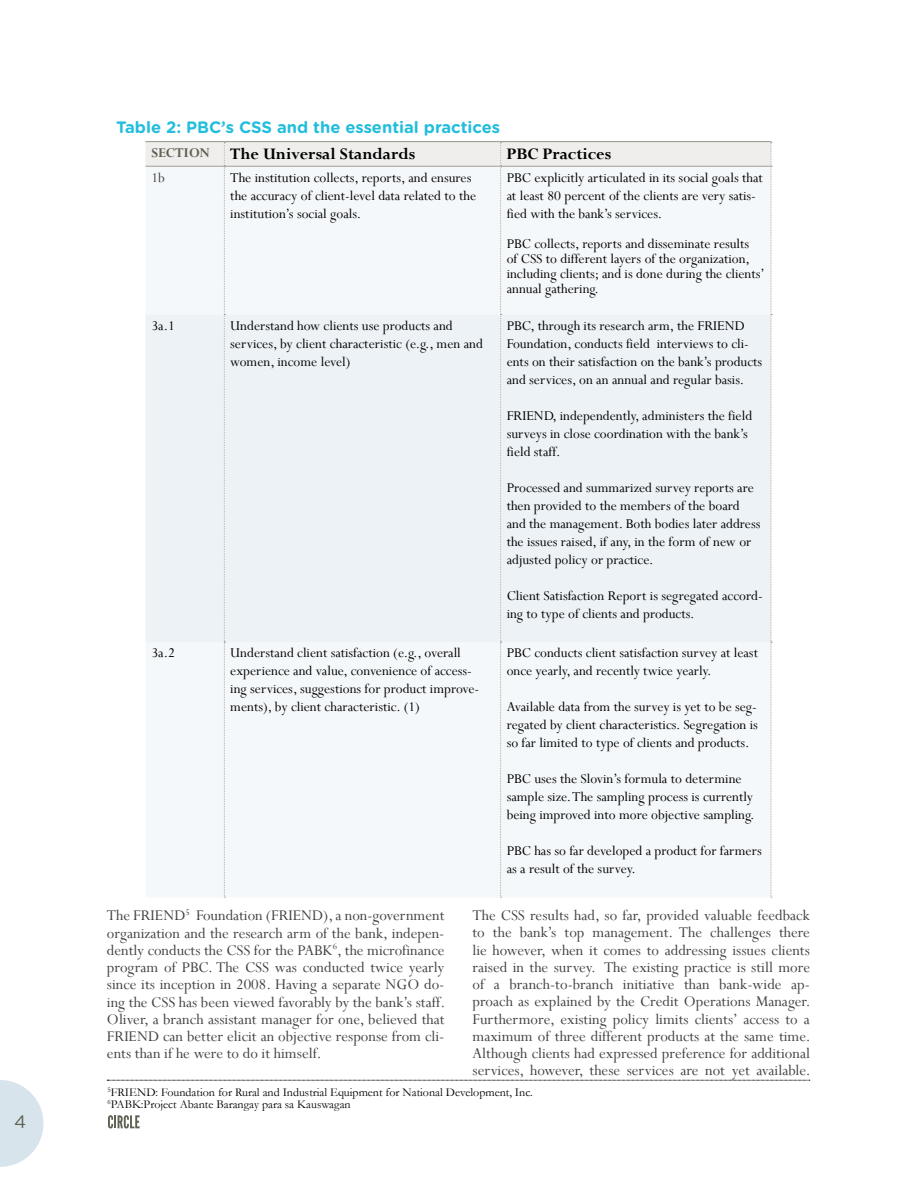
<style>
.page{position:relative;width:918px;height:1188px;background:#fff}
.page>*{position:absolute;margin:0;border:0;box-sizing:border-box;transform-origin:0 0}
.t1{font:700 18px "Perpetua";color:#000}
.t2{font:18px "Gotham Rounded";color:#5f6152}
.t3{font:16.5px/17.2px "Perpetua";color:#414042;text-align:justify}
.t4{font:700 16.5px "Gotham Rounded";color:#22bedc}
.t5{font:15px/18px "Perpetua";color:#000}
.t6{font:15px "Perpetua";color:#414042}
.t7{font:12px/12px "Garamond";color:#000}
.s1{font-size:15px;color:#5f6152}
</style>
<div class="page">
<svg style="left:0;top:1080px;width:43px;height:87px"></svg>
<svg style="left:108px;top:1115px;width:32px;height:13px"></svg>
<hr style="left:145px;top:141px;width:79px;height:1px;background:#a09f95">
<hr style="left:224px;top:141px;width:277px;height:1px;background:#a09f95">
<hr style="left:501px;top:141px;width:270px;height:1px;background:#a09f95">
<div style="left:145px;top:142px;width:627px;height:756px;background:#f5f8fa"></div>
<hr style="left:224px;top:166px;width:277px;height:1px;background:#a09f95">
<hr style="left:501px;top:166px;width:270px;height:1px;background:#a09f95">
<svg style="left:107px;top:1080px;width:703px;height:1px"></svg>
<p class="t2" style="left:14px;top:1109px;width:14px">4</p>
<p class="t4" style="left:116px;top:115px;width:385px">Table 2: PBC’s CSS and the essential practices</p>
<p class="t1" style="left:151px;top:142px;width:265px"><span class="s1">Section</span> The Universal Standards</p>
<p class="t1" style="left:507px;top:142px;width:106px">PBC Practices</p>
<p class="t6" style="left:151px;top:168px;width:15px">1b</p>
<p class="t5" style="left:230px;top:168px;width:247px">The institution collects, reports, and ensures the accuracy of client-level data related to the institution’s social goals.</p>
<p class="t5" style="left:507px;top:168px;width:258px">PBC explicitly articulated in its social goals that at least 80 percent of the clients are very satis&shy;fied with the bank’s services.</p>
<p class="t5" style="left:507px;top:236px;width:260px;line-height:15px">PBC collects, reports and disseminate results<br>of CSS to different layers of the organization, including clients; and is done during the clients’ annual gathering.</p>
<p class="t5" style="left:151px;top:316px;width:25px">3a.1</p>
<p class="t5" style="left:230px;top:316px;width:254px">Understand how clients use products and services, by client characteristic (e.g., men and women, income level)</p>
<p class="t5" style="left:507px;top:316px;width:257px">PBC, through its research arm, the FRIEND Foundation, conducts field interviews to cli&shy;ents on their satisfaction on the bank’s products and services, on an annual and regular basis.</p>
<p class="t5" style="left:507px;top:406px;width:247px">FRIEND, independently, administers the field surveys in close coordination with the bank’s field staff.</p>
<p class="t5" style="left:507px;top:478px;width:255px">Processed and summarized survey reports are then provided to the members of the board and the management. Both bodies later address the issues raised, if any, in the form of new or adjusted policy or practice.</p>
<p class="t5" style="left:507px;top:586px;width:258px">Client Satisfaction Report is segregated accord&shy;ing to type of clients and products.</p>
<p class="t5" style="left:151px;top:644px;width:25px">3a.2</p>
<p class="t5" style="left:230px;top:644px;width:250px">Understand client satisfaction (e.g., overall experience and value, convenience of access&shy;ing services, suggestions for product improve&shy;ments), by client characteristic. (1)</p>
<p class="t5" style="left:507px;top:644px;width:253px">PBC conducts client satisfaction survey at least once yearly, and recently twice yearly.</p>
<p class="t5" style="left:507px;top:698px;width:253px;text-align:justify">Available data from the survey is yet to be seg&shy;regated by client characteristics. Segregation is so far limited to type of clients and products.</p>
<p class="t5" style="left:507px;top:770px;width:249px">PBC uses the Slovin’s formula to determine sample size. The sampling process is currently being improved into more objective sampling.</p>
<p class="t5" style="left:507px;top:842px;width:257px">PBC has so far developed a product for farmers as a result of the survey.</p>
<p class="t3" style="left:107px;top:907px;width:340px">The FRIEND<sup>5</sup> Foundation (FRIEND), a non-government organization and the research arm of the bank, indepen&shy;dently conducts the CSS for the PABK<sup>6</sup>, the microfinance program of PBC. The CSS was conducted twice yearly since its inception in 2008. Having a separate NGO do&shy;ing the CSS has been viewed favorably by the bank’s staff.<br>Oliver, a branch assistant manager for one, believed that FRIEND can better elicit an objective response from cli&shy;ents than if he were to do it himself.</p>
<p class="t3" style="left:473px;top:907px;width:340px">The CSS results had, so far, provided valuable feedback to the bank’s top management. The challenges there lie however, when it comes to addressing issues clients raised in the survey. The existing practice is still more of a branch-to-branch initiative than bank-wide ap&shy;proach as explained by the Credit Operations Manager.<br>Furthermore, existing policy limits clients’ access to a maximum of three different products at the same time.<br>Although clients had expressed preference for additional services, however, these services are not yet available.</p>
<p class="t7" style="left:107px;top:1086px;width:427px"><sup>5</sup>FRIEND: Foundation for Rural and Industrial Equipment for National Development, Inc.<br><sup>6</sup>PABK:Project Abante Barangay para sa Kauswagan</p>
</div>
